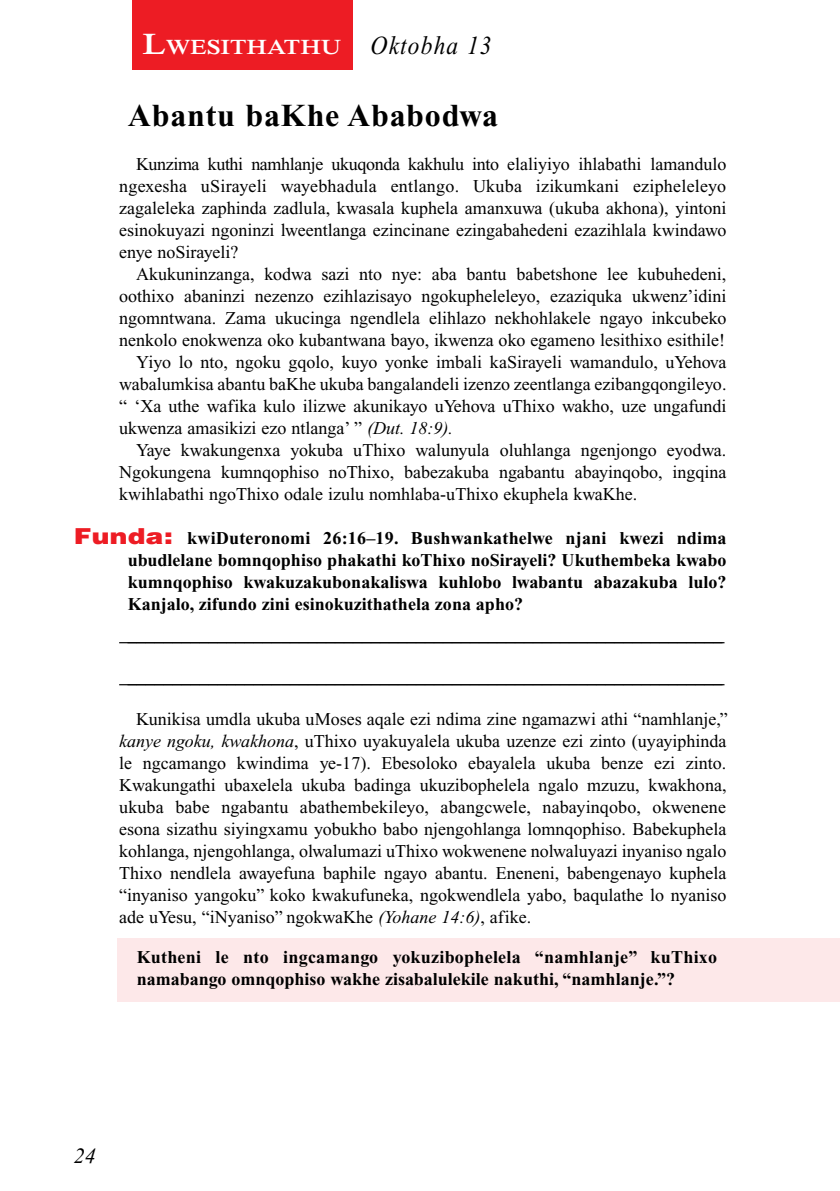
<style>
.page{position:relative;width:840px;height:1191px;background:#fff}
.page>*{position:absolute;margin:0;border:0;box-sizing:border-box;transform-origin:0 0}
.t1{font:700 32px "Times New Roman PS Std";letter-spacing:.025em;color:#000}
.t2{font:italic 26px "Times New Roman PS Std";letter-spacing:.05em;color:#000;scale:.9 1}
.t3{font:italic 22px "Times New Roman PS Std";color:#000}
.t4{font:600 21px "Times NRMT Std";color:#fff;scale:1.1 1}
.t5{font:18px/22px "Times New Roman PS Std";color:#000;text-align:justify}
.t6{font:700 18px/22px "Times New Roman PS Std";color:#000;text-align:justify}
.s1{font-size:30px}
.s2{font-style:italic}
.s3{font-family:"Helvetica LT Std";font-weight:900;font-size:22px;color:#ed1c24}
</style>
<div class="page">
<div style="left:133px;top:0;width:220px;height:69px;background:#ed1c24"></div>
<div style="left:117px;top:938px;width:722px;height:63px;background:#fde8e9"></div>
<hr style="left:119px;top:642px;width:605px;height:1px;background:#000">
<hr style="left:119px;top:684px;width:605px;height:1px;background:#000">
<p class="t4" style="left:142px;top:35px;width:182px"><span class="s1">L</span>WESITHATHU</p>
<h2 class="t2" style="left:370px;top:32px;width:136px">Oktobha 13</h2>
<h1 class="t1" style="left:128px;top:97px;width:371px">Abantu baKhe Ababodwa</h1>
<p class="t5" style="left:119px;top:153px;width:608px;text-indent:17px">Kunzima kuthi namhlanje ukuqonda kakhulu into elaliyiyo ihlabathi lamandulo ngexesha uSirayeli wayebhadula entlango. Ukuba izikumkani ezipheleleyo zagaleleka zaphinda zadlula, kwasala kuphela amanxuwa (ukuba akhona), yintoni esinokuyazi ngoninzi lweentlanga ezincinane ezingabahedeni ezazihlala kwindawo enye noSirayeli?</p>
<p class="t5" style="left:136px;top:263px;width:591px">Akukuninzanga, kodwa sazi nto nye: aba bantu babetshone lee kubuhedeni,</p>
<p class="t5" style="left:119px;top:285px;width:608px">oothixo abaninzi nezenzo ezihlazisayo ngokupheleleyo, ezaziquka ukwenz’idini</p>
<p class="t5" style="left:119px;top:307px;width:608px">ngomntwana. Zama ukucinga ngendlela elihlazo nekhohlakele ngayo inkcubeko</p>
<p class="t5" style="left:119px;top:329px;width:607px">nenkolo enokwenza oko kubantwana bayo, ikwenza oko egameno lesithixo esithile!</p>
<p class="t5" style="left:136px;top:351px;width:591px">Yiyo lo nto, ngoku gqolo, kuyo yonke imbali kaSirayeli wamandulo, uYehova</p>
<p class="t5" style="left:119px;top:373px;width:608px">wabalumkisa abantu baKhe ukuba bangalandeli izenzo zeentlanga ezibangqongileyo.</p>
<p class="t5" style="left:119px;top:395px;width:608px">“ ‘Xa uthe wafika kulo ilizwe akunikayo uYehova uThixo wakho, uze ungafundi</p>
<p class="t5" style="left:119px;top:417px;width:335px">ukwenza amasikizi ezo ntlanga’ ” <span class="s2">(Dut. 18:9).</span></p>
<p class="t5" style="left:136px;top:439px;width:591px">Yaye kwakungenxa yokuba uThixo walunyula oluhlanga ngenjongo eyodwa.</p>
<p class="t5" style="left:119px;top:461px;width:608px">Ngokungena kumnqophiso noThixo, babezakuba ngabantu abayinqobo, ingqina</p>
<p class="t5" style="left:119px;top:483px;width:519px">kwihlabathi ngoThixo odale izulu nomhlaba-uThixo ekuphela kwaKhe.</p>
<p class="t6" style="left:128px;top:527px;width:600px;text-indent:-54px"><span class="s3">Funda:</span> kwiDuteronomi 26:16–19. Bushwankathelwe njani kwezi ndima ubudlelane bomnqophiso phakathi koThixo noSirayeli? Ukuthembeka kwabo kumnqophiso kwakuzakubonakaliswa kuhlobo lwabantu abazakuba lulo?<br>Kanjalo, zifundo zini esinokuzithathela zona apho?</p>
<p class="t5" style="left:128px;top:624px;width:596px">__________________________________________________________________</p>
<p class="t5" style="left:128px;top:666px;width:596px">__________________________________________________________________</p>
<p class="t5" style="left:119px;top:708px;width:609px;text-indent:17px">Kunikisa umdla ukuba uMoses aqale ezi ndima zine ngamazwi athi “namhlanje,” <span class="s2">kanye ngoku, kwakhona</span>, uThixo uyakuyalela ukuba uzenze ezi zinto (uyayiphinda le ngcamango kwindima ye-17). Ebesoloko ebayalela ukuba benze ezi zinto.<br>Kwakungathi ubaxelela ukuba badinga ukuzibophelela ngalo mzuzu, kwakhona, ukuba babe ngabantu abathembekileyo, abangcwele, nabayinqobo, okwenene esona sizathu siyingxamu yobukho babo njengohlanga lomnqophiso. Babekuphela kohlanga, njengohlanga, olwalumazi uThixo wokwenene nolwaluyazi inyaniso ngalo Thixo nendlela awayefuna baphile ngayo abantu. Eneneni, babengenayo kuphela “inyaniso yangoku” koko kwakufuneka, ngokwendlela yabo, baqulathe lo nyaniso ade uYesu, “iNyaniso” ngokwaKhe <span class="s2">(Yohane 14:6)</span>, afike.</p>
<p class="t6" style="left:137px;top:946px;width:581px">Kutheni le nto ingcamango yokuzibophelela “namhlanje” kuThixo namabango omnqophiso wakhe zisabalulekile nakuthi, “namhlanje.”?</p>
<p class="t3" style="left:74px;top:1144px;width:23px">24</p>
</div>
